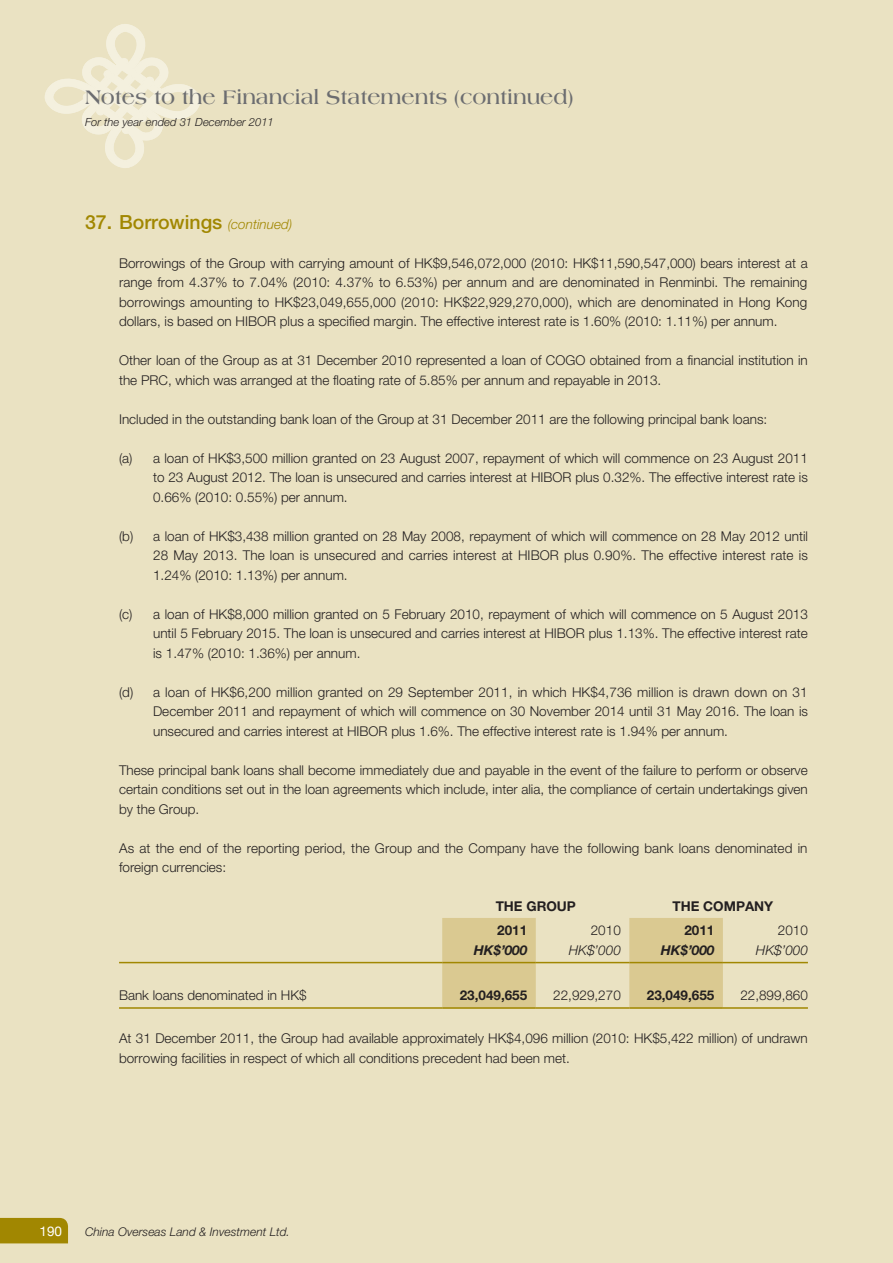
<style>
.page{position:relative;width:893px;height:1263px;background:#eae2c2}
.page>*{position:absolute;margin:0;border:0;box-sizing:border-box;transform-origin:0 0}
.t1{font:700 21px "Americana Std";color:#6c6d70}
.t2{font:500 19.5px "Helvetica Neue LT Std";color:#a18701}
.t3{font:300 13.5px/19.5px "Helvetica Neue LT Std";color:#231f20;text-align:justify}
.t4{font:700 13.5px "Helvetica Neue LT Std";color:#231f20}
.t5{font:italic 700 13.5px "Helvetica Neue LT Std";color:#231f20}
.t6{font:italic 300 13.5px "Helvetica Neue LT Std";color:#231f20}
.t7{font:13.5px "Helvetica Neue";color:#fff}
.t8{font:italic 300 12px "Helvetica Neue LT Std";color:#231f20}
.t9{font:italic 300 11.25px "Helvetica Neue LT Std";color:#231f20}
.s1{font-weight:300;font-style:italic;font-size:13.5px}
</style>
<div class="page">
<svg style="left:44px;top:24px;width:156px;height:144px"></svg>
<div style="left:0;top:1218px;width:68px;height:25px;background:#a18701"></div>
<svg style="left:442px;top:918px;width:281px;height:89px"></svg>
<hr style="left:119px;top:962px;width:323px;height:1px;background:#a18701">
<hr style="left:442px;top:962px;width:94px;height:1px;background:#a18701">
<hr style="left:536px;top:962px;width:93px;height:1px;background:#a18701">
<hr style="left:629px;top:962px;width:94px;height:1px;background:#a18701">
<hr style="left:723px;top:962px;width:85px;height:1px;background:#a18701">
<hr style="left:119px;top:1007px;width:323px;height:2px;background:#a18701">
<hr style="left:442px;top:1007px;width:94px;height:2px;background:#a18701">
<hr style="left:536px;top:1007px;width:93px;height:2px;background:#a18701">
<hr style="left:629px;top:1007px;width:94px;height:2px;background:#a18701">
<hr style="left:723px;top:1007px;width:85px;height:2px;background:#a18701">
<h1 class="t1" style="left:85px;top:85px;width:490px">Notes to the Financial Statements (continued)</h1>
<p class="t9" style="left:85px;top:116px;width:190px">For the year ended 31 December 2011</p>
<h2 class="t2" style="left:85px;top:210px;width:209px">37. Borrowings <span class="s1">(continued)</span></h2>
<p class="t3" style="left:119px;top:253px;width:690px">Borrowings of the Group with carrying amount of HK$9,546,072,000 (2010: HK$11,590,547,000) bears interest at a range from 4.37% to 7.04% (2010: 4.37% to 6.53%) per annum and are denominated in Renminbi. The remaining borrowings amounting to HK$23,049,655,000 (2010: HK$22,929,270,000), which are denominated in Hong Kong dollars, is based on HIBOR plus a specified margin. The effective interest rate is 1.60% (2010: 1.11%) per annum.</p>
<p class="t3" style="left:119px;top:350px;width:690px">Other loan of the Group as at 31 December 2010 represented a loan of COGO obtained from a financial institution in the PRC, which was arranged at the floating rate of 5.85% per annum and repayable in 2013.</p>
<p class="t3" style="left:119px;top:409px;width:650px">Included in the outstanding bank loan of the Group at 31 December 2011 are the following principal bank loans:</p>
<p class="t3" style="left:153px;top:448px;width:656px;text-indent:-34px">(a) a loan of HK$3,500 million granted on 23 August 2007, repayment of which will commence on 23 August 2011 to 23 August 2012. The loan is unsecured and carries interest at HIBOR plus 0.32%. The effective interest rate is 0.66% (2010: 0.55%) per annum.</p>
<p class="t3" style="left:153px;top:526px;width:656px;text-indent:-34px">(b) a loan of HK$3,438 million granted on 28 May 2008, repayment of which will commence on 28 May 2012 until 28 May 2013. The loan is unsecured and carries interest at HIBOR plus 0.90%. The effective interest rate is 1.24% (2010: 1.13%) per annum.</p>
<p class="t3" style="left:153px;top:604px;width:656px;text-indent:-34px">(c) a loan of HK$8,000 million granted on 5 February 2010, repayment of which will commence on 5 August 2013 until 5 February 2015. The loan is unsecured and carries interest at HIBOR plus 1.13%. The effective interest rate is 1.47% (2010: 1.36%) per annum.</p>
<p class="t3" style="left:153px;top:682px;width:656px;text-indent:-34px">(d) a loan of HK$6,200 million granted on 29 September 2011, in which HK$4,736 million is drawn down on 31<br>December 2011 and repayment of which will commence on 30 November 2014 until 31 May 2016. The loan is unsecured and carries interest at HIBOR plus 1.6%. The effective interest rate is 1.94% per annum.</p>
<p class="t3" style="left:119px;top:760px;width:690px">These principal bank loans shall become immediately due and payable in the event of the failure to perform or observe certain conditions set out in the loan agreements which include, inter alia, the compliance of certain undertakings given by the Group.</p>
<p class="t3" style="left:119px;top:838px;width:690px">As at the end of the reporting period, the Group and the Company have the following bank loans denominated in foreign currencies:</p>
<p class="t4" style="left:496px;top:898px;width:82px">THE GROUP</p>
<p class="t4" style="left:672px;top:898px;width:102px">THE COMPANY</p>
<p class="t4" style="left:497px;top:922px;width:32px">2011</p>
<p class="t3" style="left:591px;top:920px;width:32px">2010</p>
<p class="t4" style="left:684px;top:922px;width:32px">2011</p>
<p class="t3" style="left:778px;top:920px;width:32px">2010</p>
<p class="t5" style="left:474px;top:941px;width:55px">HK$’000</p>
<p class="t6" style="left:569px;top:942px;width:54px">HK$’000</p>
<p class="t5" style="left:661px;top:941px;width:55px">HK$’000</p>
<p class="t6" style="left:756px;top:942px;width:54px">HK$’000</p>
<p class="t3" style="left:119px;top:985px;width:189px">Bank loans denominated in HK$</p>
<p class="t4" style="left:460px;top:987px;width:69px">23,049,655</p>
<p class="t3" style="left:553px;top:985px;width:69px">22,929,270</p>
<p class="t4" style="left:647px;top:987px;width:69px">23,049,655</p>
<p class="t3" style="left:740px;top:985px;width:69px">22,899,860</p>
<p class="t3" style="left:119px;top:1028px;width:690px">At 31 December 2011, the Group had available approximately HK$4,096 million (2010: HK$5,422 million) of undrawn borrowing facilities in respect of which all conditions precedent had been met.</p>
<p class="t7" style="left:40px;top:1223px;width:24px">190</p>
<p class="t8" style="left:85px;top:1224px;width:206px">China Overseas Land &amp; Investment Ltd.</p>
</div>
